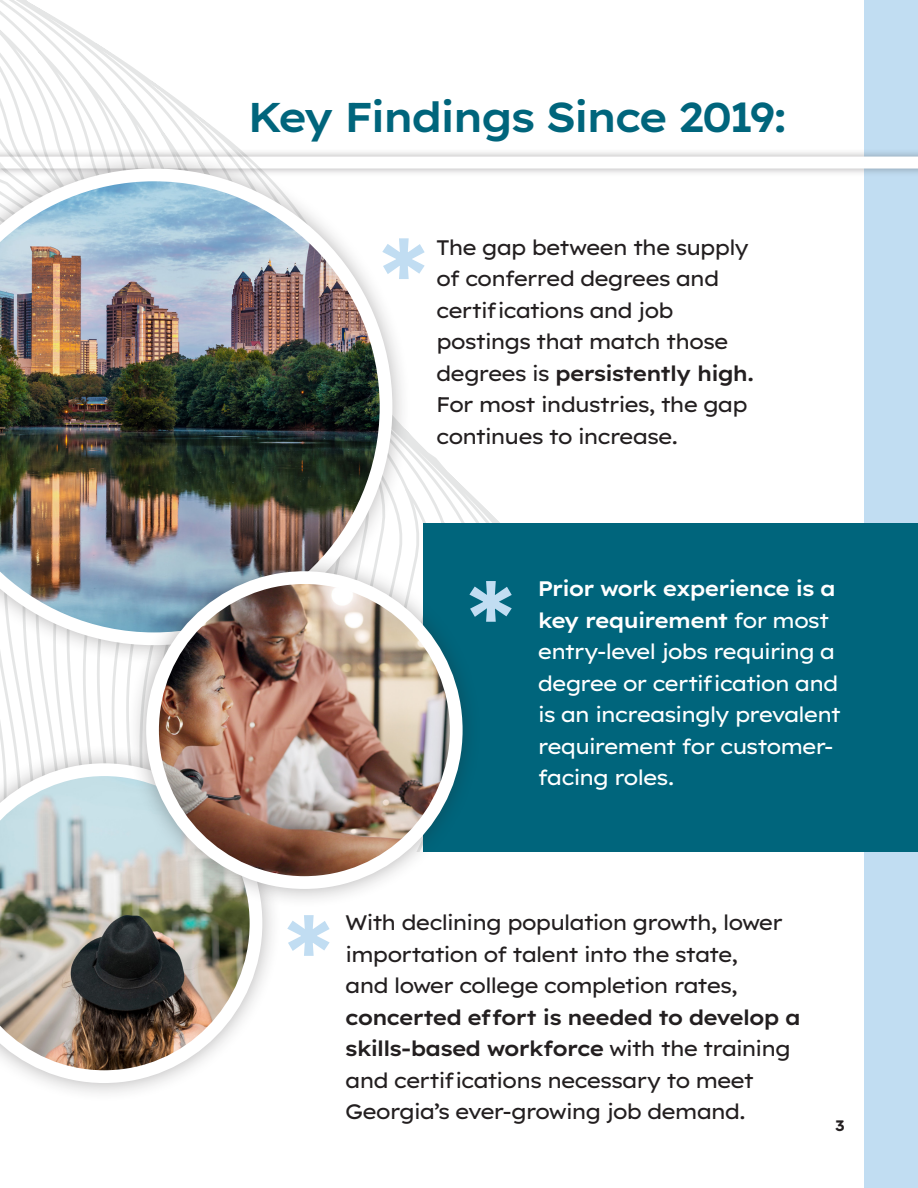
<style>
.page{position:relative;width:918px;height:1188px;background:#fff}
.page>*{position:absolute;margin:0;border:0;box-sizing:border-box;transform-origin:0 0}
.t1{font:600 41.55px "Lexend Exa";letter-spacing:-.1em;color:#00657c}
.t2{font:21px/31.5px "Lexend Exa";letter-spacing:-.095em;color:#231f20}
.t3{font:21px/31.5px "Lexend Exa";letter-spacing:-.095em;color:#fff}
.t4{font:600 21px/31.5px "Lexend Exa";letter-spacing:-.095em;color:#fff}
.t5{font:700 15px "Lexend Exa";color:#231f20}
.s1{font-weight:600}
.s2{font-weight:400}
</style>
<div class="page">
<div style="left:864px;top:0;width:54px;height:1188px;background:#c1ddf2"></div>
<div style="left:0;top:148px;width:918px;height:29px;background:#231f20;opacity:.38"></div>
<div style="left:0;top:157px;width:918px;height:12px;background:#fff"></div>
<svg style="left:0;top:0;width:637px;height:744px"></svg>
<div style="left:423px;top:523px;width:495px;height:329px;background:#00657c"></div>
<svg style="left:482px;top:581px;width:30px;height:41px"></svg>
<svg style="left:411px;top:238px;width:14px;height:41px"></svg>
<svg style="left:287px;top:915px;width:43px;height:41px"></svg>
<div style="left:0;top:150px;width:411px;height:514px;background:#231f20;opacity:.34"></div>
<img style="left:0;top:169px;width:392px;height:476px">
<div style="left:0;top:744px;width:281px;height:358px;background:#231f20;opacity:.34"></div>
<img style="left:0;top:763px;width:262px;height:320px">
<div style="left:127px;top:552px;width:355px;height:356px;background:#231f20;opacity:.34"></div>
<img style="left:153px;top:578px;width:303px;height:305px">
<div style="left:146px;top:571px;width:317px;height:318px;border:13px solid #fff;border-radius:50%"></div>
<p class="t1" style="left:247px;top:85px;width:543px">Key Findings Since 2019:</p>
<p class="t2" style="left:436px;top:230px;width:321px">The gap between the supply of conferred degrees and certifications and job postings that match those degrees is <span class="s1">persistently high.<br></span>For most industries, the gap continues to increase.</p>
<p class="t4" style="left:538px;top:571px;width:300px">Prior work experience is a key requirement <span class="s2">for most entry-level jobs requiring a</span></p>
<p class="t3" style="left:538px;top:666px;width:306px">degree or certification and is an increasingly prevalent requirement for customer-</p>
<p class="t3" style="left:538px;top:760px;width:139px">facing roles.</p>
<p class="t2" style="left:345px;top:905px;width:458px">With declining population growth, lower importation of talent into the state,<br>and lower college completion rates, <span class="s1">concerted effort is needed to develop a skills-based workforce</span> with the training and certifications necessary to meet Georgia’s ever-growing job demand.</p>
<p class="t5" style="left:835px;top:1113px;width:12px">3</p>
</div>
